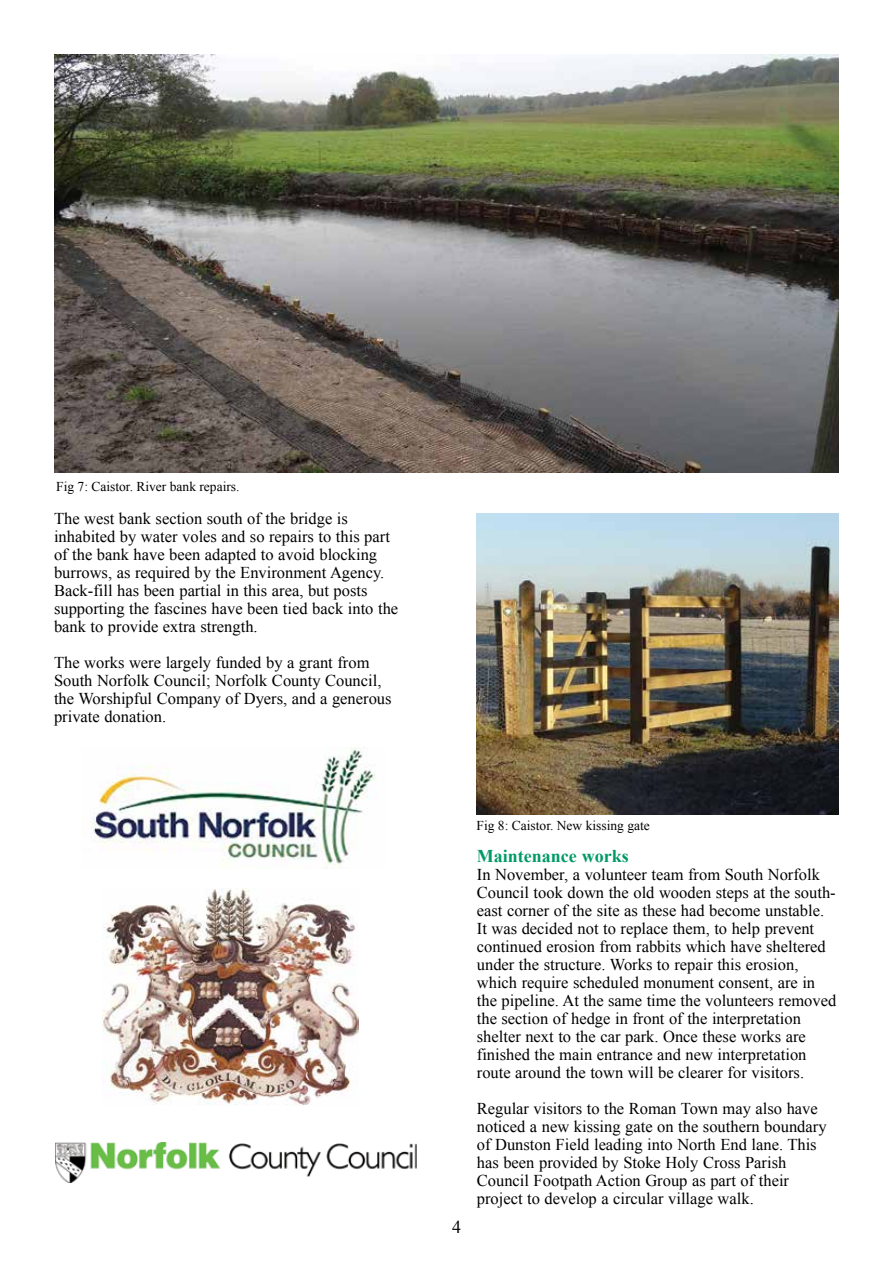
<style>
.page{position:relative;width:893px;height:1263px;background:#fff}
.page>*{position:absolute;margin:0;border:0;box-sizing:border-box;transform-origin:0 0}
.t1{font:700 18px "Times New Roman";color:#009a67}
.t2{font:18px "Times New Roman";color:#000}
.t3{font:16.5px/18px "Times New Roman";color:#000}
.t4{font:13.5px "Times New Roman";color:#000}
</style>
<div class="page">
<img style="left:477px;top:514px;width:361px;height:300px">
<img style="left:54px;top:54px;width:785px;height:418px">
<img style="left:103px;top:889px;width:255px;height:216px">
<img style="left:55px;top:1142px;width:362px;height:40px">
<img style="left:91px;top:747px;width:285px;height:121px">
<p class="t4" style="left:56px;top:477px;width:185px">Fig 7: Caistor. River bank repairs.</p>
<p class="t3" style="left:54px;top:509px;width:346px">The west bank section south of the bridge is inhabited by water voles and so repairs to this part of the bank have been adapted to avoid blocking burrows, as required by the Environment Agency.<br>Back-fill has been partial in this area, but posts supporting the fascines have been tied back into the bank to provide extra strength.</p>
<p class="t3" style="left:54px;top:653px;width:339px">The works were largely funded by a grant from South Norfolk Council; Norfolk County Council, the Worshipful Company of Dyers, and a generous private donation.</p>
<p class="t2" style="left:452px;top:1215px;width:10px">4</p>
<p class="t4" style="left:477px;top:817px;width:175px">Fig 8: Caistor. New kissing gate</p>
<p class="t1" style="left:477px;top:844px;width:153px">Maintenance works</p>
<p class="t3" style="left:477px;top:865px;width:361px">In November, a volunteer team from South Norfolk Council took down the old wooden steps at the south&shy;east corner of the site as these had become unstable.<br>It was decided not to replace them, to help prevent continued erosion from rabbits which have sheltered under the structure. Works to repair this erosion, which require scheduled monument consent, are in the pipeline. At the same time the volunteers removed the section of hedge in front of the interpretation shelter next to the car park. Once these works are finished the main entrance and new interpretation route around the town will be clearer for visitors.</p>
<p class="t3" style="left:477px;top:1099px;width:351px">Regular visitors to the Roman Town may also have noticed a new kissing gate on the southern boundary of Dunston Field leading into North End lane. This has been provided by Stoke Holy Cross Parish Council Footpath Action Group as part of their project to develop a circular village walk.</p>
</div>
